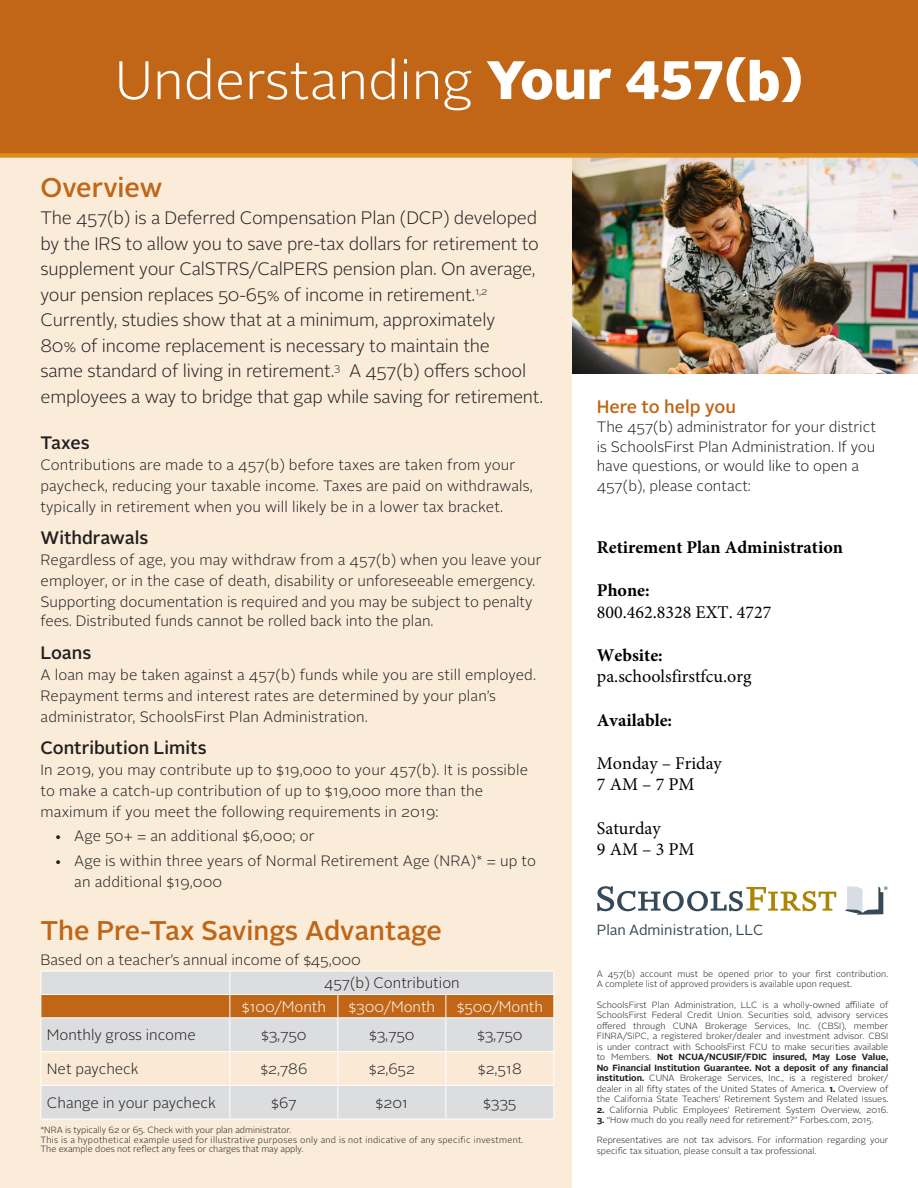
<style>
.page{position:relative;width:918px;height:1188px;background:#fff}
.page>*{position:absolute;margin:0;border:0;box-sizing:border-box;transform-origin:0 0}
.t1{font:300 54px "Alright Sans";color:#fff}
.COLOR{font:500 27px "Alright Sans";color:#c06616}
.OVERVIEW{font:300 18px/25.5px "Alright Sans";letter-spacing:-.01em;color:#231f20}
.t2{font:18px/21.6px "Minion Pro";color:#000}
.t3{font:700 18px "Minion Pro";color:#000}
.SUB{font:500 18px "Alright Sans";color:#231f20}
.SUB-2{font:500 18px "Alright Sans";color:#c06616}
.BODY{font:300 15px/21px "Alright Sans";letter-spacing:.005em;color:#231f20}
.BODY-2{font:300 15px "Alright Sans";color:#fff}
.t4{font:14.55px "Alright Sans";letter-spacing:-.005em;color:#364956}
.DISCLOSURE{font:300 9px/10.5px "Alright Sans";color:#231f20}
.DISCLOSURE-2{font:300 9px/9.8px "Alright Sans";letter-spacing:.03em;color:#231f20}
.s1{font-weight:900}
.s2{font-weight:900;font-size:46.95px}
.s3{font-weight:700}
</style>
<div class="page">
<div style="left:0;top:119px;width:918px;height:1069px;background:#faecd9"></div>
<div style="left:572px;top:374px;width:346px;height:814px;background:#fff"></div>
<img style="left:572px;top:158px;width:346px;height:216px">
<div style="left:41px;top:1018px;width:513px;height:101px;background:#dcdddf"></div>
<svg style="left:41px;top:1052px;width:513px;height:33px"></svg>
<hr style="left:40px;top:1018px;width:1px;height:33px;background:#fff">
<hr style="left:230px;top:1018px;width:1px;height:33px;background:#fff">
<hr style="left:338px;top:1018px;width:1px;height:33px;background:#fff">
<hr style="left:446px;top:1018px;width:1px;height:33px;background:#fff">
<hr style="left:554px;top:1018px;width:1px;height:33px;background:#fff">
<hr style="left:40px;top:1051px;width:190px;height:1px;background:#fff">
<hr style="left:40px;top:1052px;width:1px;height:33px;background:#fff">
<hr style="left:230px;top:1051px;width:108px;height:1px;background:#fff">
<hr style="left:230px;top:1052px;width:1px;height:33px;background:#fff">
<hr style="left:338px;top:1051px;width:108px;height:1px;background:#fff">
<hr style="left:338px;top:1052px;width:1px;height:33px;background:#fff">
<hr style="left:446px;top:1051px;width:108px;height:1px;background:#fff">
<hr style="left:446px;top:1052px;width:1px;height:33px;background:#fff">
<hr style="left:554px;top:1052px;width:1px;height:33px;background:#fff">
<hr style="left:40px;top:1085px;width:190px;height:1px;background:#fff">
<hr style="left:40px;top:1086px;width:1px;height:33px;background:#fff">
<hr style="left:230px;top:1085px;width:108px;height:1px;background:#fff">
<hr style="left:230px;top:1086px;width:1px;height:33px;background:#fff">
<hr style="left:338px;top:1085px;width:108px;height:1px;background:#fff">
<hr style="left:338px;top:1086px;width:1px;height:33px;background:#fff">
<hr style="left:446px;top:1085px;width:108px;height:1px;background:#fff">
<hr style="left:446px;top:1086px;width:1px;height:33px;background:#fff">
<hr style="left:554px;top:1086px;width:1px;height:33px;background:#fff">
<hr style="left:40px;top:1119px;width:190px;height:1px;background:#fff">
<hr style="left:230px;top:1119px;width:108px;height:1px;background:#fff">
<hr style="left:338px;top:1119px;width:108px;height:1px;background:#fff">
<hr style="left:446px;top:1119px;width:108px;height:1px;background:#fff">
<svg style="left:40px;top:971px;width:515px;height:47px;background:#d0a782"></svg>
<hr style="left:230px;top:1017px;width:108px;height:1px;background:#fff">
<hr style="left:338px;top:1017px;width:108px;height:1px;background:#fff">
<hr style="left:446px;top:1017px;width:108px;height:1px;background:#fff">
<div style="left:0;top:0;width:918px;height:158px;background:#c06616"></div>
<svg style="left:597px;top:886px;width:290px;height:29px"></svg>
<p class="t1" style="left:115px;top:44px;width:690px">Understanding <span class="s1">Your 457</span><span class="s2">(</span><span class="s1">b</span><span class="s2">)</span></p>
<p class="COLOR" style="left:40px;top:169px;width:124px">Overview</p>
<p class="OVERVIEW" style="left:40px;top:206px;width:504px">The 457(b) is a Deferred Compensation Plan (DCP) developed by the IRS to allow you to save pre-tax dollars for retirement to supplement your CalSTRS/CalPERS pension plan. On average, your pension replaces 50-65% of income in retirement.<sup>1,2<br></sup>Currently, studies show that at a minimum, approximately<br>80% of income replacement is necessary to maintain the<br>same standard of living in retirement.<sup>3</sup> A 457(b) offers school employees a way to bridge that gap while saving for retirement.</p>
<p class="SUB" style="left:41px;top:430px;width:51px">Taxes</p>
<p class="BODY" style="left:40px;top:454px;width:494px">Contributions are made to a 457(b) before taxes are taken from your paycheck, reducing your taxable income. Taxes are paid on withdrawals, typically in retirement when you will likely be in a lower tax bracket.</p>
<p class="SUB" style="left:40px;top:525px;width:110px">Withdrawals</p>
<p class="BODY" style="left:40px;top:549px;width:503px">Regardless of age, you may withdraw from a 457(b) when you leave your employer, or in the case of death, disability or unforeseeable emergency.<br>Supporting documentation is required and you may be subject to penalty</p>
<p class="BODY" style="left:40px;top:611px;width:395px">fees. Distributed funds cannot be rolled back into the plan.</p>
<p class="SUB" style="left:40px;top:640px;width:52px">Loans</p>
<p class="BODY" style="left:40px;top:664px;width:497px">A loan may be taken against a 457(b) funds while you are still employed.<br>Repayment terms and interest rates are determined by your plan’s administrator, SchoolsFirst Plan Administration.</p>
<p class="SUB" style="left:40px;top:735px;width:168px">Contribution Limits</p>
<p class="BODY" style="left:40px;top:759px;width:489px">In 2019, you may contribute up to $19,000 to your 457(b). It is possible to make a catch-up contribution of up to $19,000 more than the maximum if you meet the following requirements in 2019:</p>
<p class="BODY" style="left:54px;top:826px;width:262px">• Age 50+ = an additional $6,000; or</p>
<p class="BODY" style="left:74px;top:850px;width:463px;text-indent:-20px">• Age is within three years of Normal Retirement Age (NRA)* = up to an additional $19,000</p>
<p class="COLOR" style="left:40px;top:912px;width:403px">The Pre-Tax Savings Advantage</p>
<p class="BODY" style="left:40px;top:949px;width:322px">Based on a teacher’s annual income of $45,000</p>
<p class="BODY" style="left:324px;top:973px;width:137px">457(b) Contribution</p>
<p class="BODY-2" style="left:242px;top:997px;width:86px">$100/Month</p>
<p class="BODY-2" style="left:349px;top:997px;width:88px">$300/Month</p>
<p class="BODY-2" style="left:457px;top:997px;width:88px">$500/Month</p>
<p class="BODY" style="left:47px;top:1025px;width:150px">Monthly gross income</p>
<p class="BODY" style="left:261px;top:1025px;width:47px">$3,750</p>
<p class="BODY" style="left:369px;top:1025px;width:47px">$3,750</p>
<p class="BODY" style="left:477px;top:1025px;width:47px">$3,750</p>
<p class="BODY" style="left:47px;top:1059px;width:93px">Net paycheck</p>
<p class="BODY" style="left:260px;top:1059px;width:48px">$2,786</p>
<p class="BODY" style="left:369px;top:1059px;width:48px">$2,652</p>
<p class="BODY" style="left:478px;top:1059px;width:45px">$2,518</p>
<p class="BODY" style="left:47px;top:1092px;width:171px">Change in your paycheck</p>
<p class="BODY" style="left:271px;top:1092px;width:27px">$67</p>
<p class="BODY" style="left:376px;top:1092px;width:34px">$201</p>
<p class="BODY" style="left:483px;top:1092px;width:35px">$335</p>
<p class="DISCLOSURE" style="left:40px;top:1125px;width:252px">*NRA is typically 62 or 65. Check with your plan administrator.</p>
<p class="DISCLOSURE-2" style="left:40px;top:1135px;width:485px">This is a hypothetical example used for illustrative purposes only and is not indicative of any specific investment.<br>The example does not reflect any fees or charges that may apply.</p>
<p class="SUB-2" style="left:597px;top:394px;width:141px">Here to help you</p>
<p class="BODY" style="left:597px;top:417px;width:281px;line-height:19.5px">The 457(b) administrator for your district is SchoolsFirst Plan Administration. If you have questions, or would like to open a 457(b), please contact:</p>
<p class="t3" style="left:597px;top:534px;width:248px">Retirement Plan Administration</p>
<p class="t3" style="left:597px;top:578px;width:54px">Phone:</p>
<p class="t2" style="left:597px;top:601px;width:176px">800.462.8328 EXT. 4727</p>
<p class="t3" style="left:597px;top:642px;width:67px">Website:</p>
<p class="t2" style="left:597px;top:666px;width:156px">pa.schoolsfirstfcu.org</p>
<p class="t3" style="left:597px;top:707px;width:77px">Available:</p>
<p class="t2" style="left:597px;top:752px;width:126px">Monday – Friday<br>7 AM – 7 PM</p>
<p class="t2" style="left:597px;top:817px;width:99px">Saturday<br>9 AM – 3 PM</p>
<p class="t4" style="left:597px;top:920px;width:168px">Plan Administration, LLC</p>
<p class="DISCLOSURE" style="left:597px;top:969px;width:293px">A 457(b) account must be opened prior to your first contribution.<br>A complete list of approved providers is available upon request.</p>
<p class="DISCLOSURE" style="left:597px;top:999px;width:293px;text-align:justify">SchoolsFirst Plan Administration, LLC is a wholly-owned affiliate of SchoolsFirst Federal Credit Union. Securities sold, advisory services offered through CUNA Brokerage Services, Inc. (CBSI), member FINRA/SIPC, a registered broker/dealer and investment advisor. CBSI is under contract with SchoolsFirst FCU to make securities available to Members. <span class="s3">Not NCUA/NCUSIF/FDIC insured, May Lose Value, No Financial Institution Guarantee. Not a deposit of any financial institution.</span> CUNA Brokerage Services, Inc., is a registered broker/ dealer in all fifty states of the United States of America. <span class="s3">1.</span> Overview of the California State Teachers’ Retirement System and Related Issues.</p>
<p class="DISCLOSURE" style="left:597px;top:1104px;width:293px"><span class="s3">2.</span> California Public Employees’ Retirement System Overview, 2016.</p>
<p class="DISCLOSURE" style="left:597px;top:1115px;width:278px"><span class="s3">3.</span> “How much do you really need for retirement?” Forbes.com, 2015.</p>
<p class="DISCLOSURE" style="left:597px;top:1135px;width:293px">Representatives are not tax advisors. For information regarding your specific tax situation, please consult a tax professional.</p>
</div>
